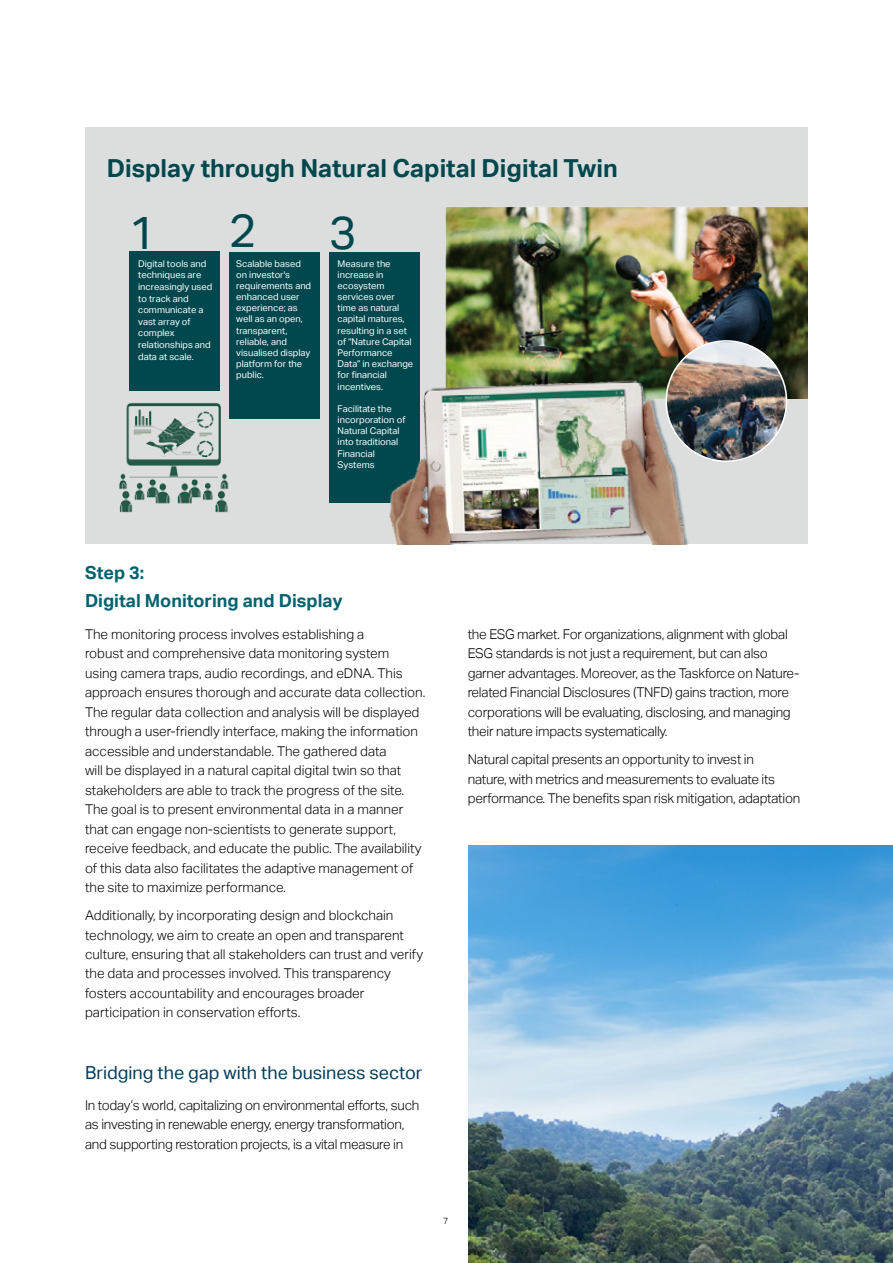
<style>
.page{position:relative;width:893px;height:1263px;background:#fff}
.page>*{position:absolute;margin:0;border:0;box-sizing:border-box;transform-origin:0 0}
.t1{font:46.95px "AECOM Sans";color:#00484e}
.t2{font:46.5px "AECOM Sans";color:#00484e}
.t3{font:700 24.9px "AECOM Sans";color:#00484e}
.t4{font:18px "AECOM Sans";color:#003d5c}
.t5{font:700 18px/28px "AECOM Sans";color:#00626e}
.t6{font:300 13.5px/19.5px "AECOM Sans";color:#000}
.t7{font:300 13.5px/19.5px "AECOM Sans";letter-spacing:-.02em;color:#000}
.t8{font:9.3px/11.1px "AECOM Sans";color:#fff}
.t9{font:300 9px "AECOM Sans";color:#000}
</style>
<div class="page">
<div style="left:85px;top:128px;width:723px;height:416px;background:#dcdddd"></div>
<div style="left:129px;top:252px;width:91px;height:139px;background:#00484e"></div>
<div style="left:229px;top:252px;width:91px;height:167px;background:#00484e"></div>
<div style="left:329px;top:252px;width:91px;height:251px;background:#00484e"></div>
<img style="left:446px;top:207px;width:362px;height:192px">
<img style="left:119px;top:403px;width:110px;height:110px">
<img style="left:689px;top:341px;width:100px;height:120px">
<img style="left:445px;top:327px;width:244px;height:217px">
<img style="left:389px;top:329px;width:294px;height:215px">
<img style="left:468px;top:845px;width:425px;height:418px">
<h3 class="t3" style="left:107px;top:153px;width:512px">Display through Natural Capital Digital Twin</h3>
<h1 class="t1" style="left:229px;top:203px;width:29px">2</h1>
<h2 class="t2" style="left:129px;top:205px;width:29px">1</h2>
<h2 class="t2" style="left:329px;top:205px;width:29px">3</h2>
<p class="t8" style="left:138px;top:258px;width:76px;line-height:11.7px">Digital tools and techniques are increasingly used to track and communicate a vast array of complex relationships and data at scale.</p>
<p class="t8" style="left:236px;top:258px;width:76px">Scalable based on investor's requirements and enhanced user experience; as well as an open, transparent, reliable, and visualised display platform for the public.</p>
<p class="t8" style="left:338px;top:258px;width:77px">Measure the increase in ecosystem services over time as natural capital matures, resulting in a set of “Nature Capital<br>Performance<br>Data” in exchange for financial incentives.</p>
<p class="t8" style="left:338px;top:403px;width:69px">Facilitate the incorporation of<br>Natural Capital into traditional<br>Financial<br>Systems</p>
<h3 class="t5" style="left:85px;top:559px;width:259px">Step 3:<br>Digital Monitoring and Display</h3>
<p class="t6" style="left:85px;top:624px;width:342px">The monitoring process involves establishing a<br>robust and comprehensive data monitoring system<br>using camera traps, audio recordings, and eDNA. This approach ensures thorough and accurate data collection.<br>The regular data collection and analysis will be displayed through a user-friendly interface, making the information accessible and understandable. The gathered data<br>will be displayed in a natural capital digital twin so that stakeholders are able to track the progress of the site.<br>The goal is to present environmental data in a manner that can engage non-scientists to generate support, receive feedback, and educate the public. The availability of this data also facilitates the adaptive management of the site to maximize performance.</p>
<p class="t6" style="left:85px;top:905px;width:340px">Additionally, by incorporating design and blockchain technology, we aim to create an open and transparent culture, ensuring that all stakeholders can trust and verify the data and processes involved. This transparency fosters accountability and encourages broader participation in conservation efforts.</p>
<h3 class="t4" style="left:85px;top:1062px;width:339px">Bridging the gap with the business sector</h3>
<p class="t7" style="left:85px;top:1095px;width:336px">In today’s world, capitalizing on environmental efforts, such as investing in renewable energy, energy transformation, and supporting restoration projects, is a vital measure in</p>
<p class="t7" style="left:468px;top:624px;width:333px">the ESG market. For organizations, alignment with global ESG standards is not just a requirement, but can also garner advantages. Moreover, as the Taskforce on Nature&shy;related Financial Disclosures (TNFD) gains traction, more corporations will be evaluating, disclosing, and managing their nature impacts systematically.</p>
<p class="t7" style="left:468px;top:750px;width:334px">Natural capital presents an opportunity to invest in<br>nature, with metrics and measurements to evaluate its performance. The benefits span risk mitigation, adaptation</p>
<p class="t9" style="left:443px;top:1215px;width:7px">7</p>
</div>
